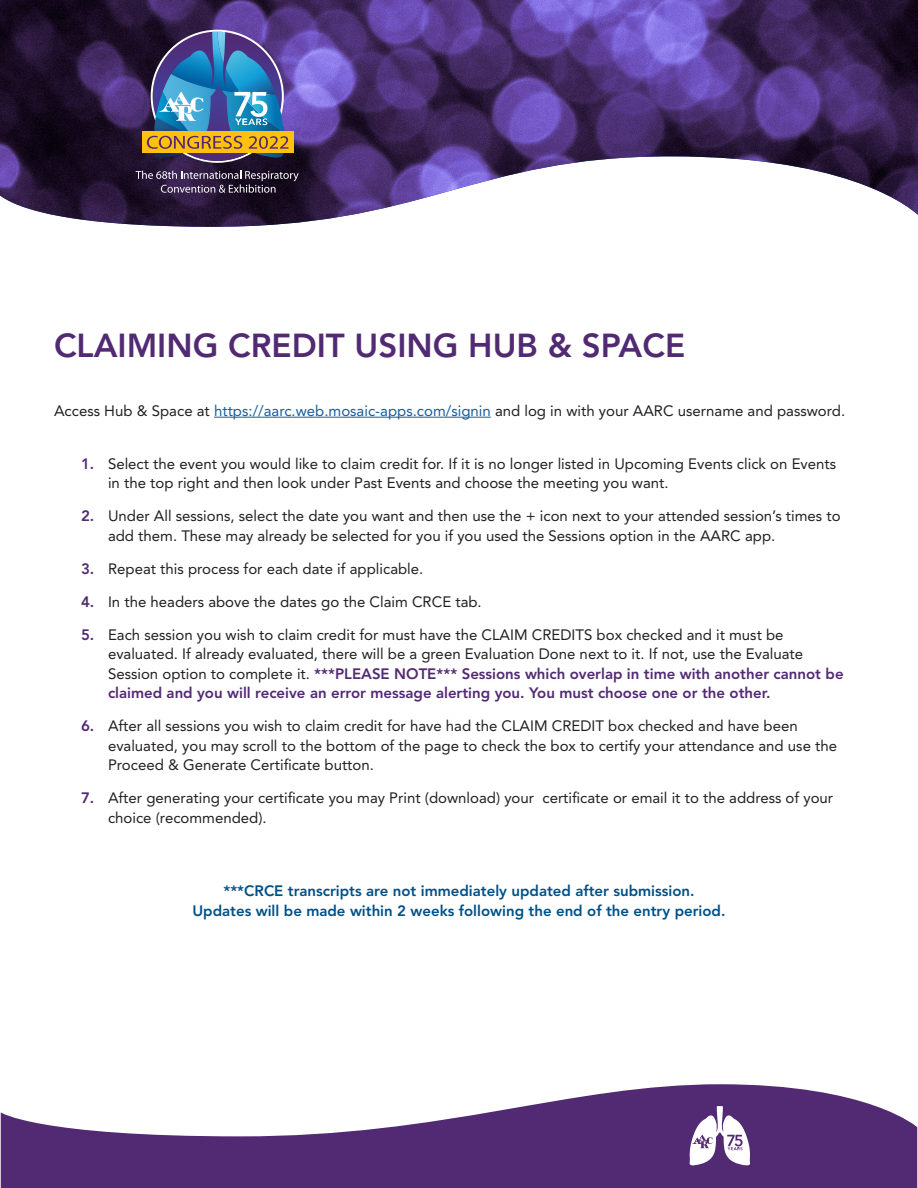
<style>
.page{position:relative;width:918px;height:1188px;background:#fff}
.page>*{position:absolute;margin:0;border:0;box-sizing:border-box;transform-origin:0 0}
.t1{font:800 33px "Avenir";color:#522a73}
.t2{font:15px/19.5px "Avenir";color:#231f20}
.BOLD_disclaimer{font:800 15px/19.5px "Avenir";color:#005087;text-align:center}
.s1{color:#175d9e}
.s2{font-weight:800;color:#522a73}
</style>
<div class="page">
<hr style="left:214px;top:417px;width:277px;height:1px;background:#175d9e">
<img style="left:0;top:0;width:918px;height:227px">
<svg style="left:136px;top:171px;width:163px;height:22px;background:#4a3d55"></svg>
<div style="left:142px;top:131px;width:152px;height:22px;background:#ffc10e"></div>
<img style="left:147px;top:30px;width:141px;height:133px">
<svg style="left:1px;top:1084px;width:916px;height:104px;fill:#522a73"></svg>
<svg style="left:689px;top:1106px;width:61px;height:60px"></svg>
<p class="t1" style="left:54px;top:326px;width:633px">CLAIMING CREDIT USING HUB &amp; SPACE</p>
<p class="t2" style="left:54px;top:401px;width:793px">Access Hub &amp; Space at <span class="s1">https://aarc.web.mosaic-apps.com/signin</span> and log in with your AARC username and password.</p>
<p class="t2" style="left:108px;top:454px;width:730px;text-indent:-27px"><span class="s2">1.</span> Select the event you would like to claim credit for. If it is no longer listed in Upcoming Events click on Events in the top right and then look under Past Events and choose the meeting you want.</p>
<p class="t2" style="left:108px;top:507px;width:734px;text-indent:-27px"><span class="s2">2.</span> Under All sessions, select the date you want and then use the + icon next to your attended session’s times to add them. These may already be selected for you if you used the Sessions option in the AARC app.</p>
<p class="t2" style="left:81px;top:559px;width:344px"><span class="s2">3.</span> Repeat this process for each date if applicable.</p>
<p class="t2" style="left:81px;top:592px;width:402px"><span class="s2">4.</span> In the headers above the dates go the Claim CRCE tab.</p>
<p class="t2" style="left:108px;top:625px;width:737px;text-indent:-27px"><span class="s2">5.</span> Each session you wish to claim credit for must have the CLAIM CREDITS box checked and it must be evaluated. If already evaluated, there will be a green Evaluation Done next to it. If not, use the Evaluate Session option to complete it. <span class="s2">***PLEASE NOTE*** Sessions which overlap in time with another cannot be claimed and you will receive an error message alerting you. You must choose one or the other.</span></p>
<p class="t2" style="left:108px;top:717px;width:731px;text-indent:-27px"><span class="s2">6.</span> After all sessions you wish to claim credit for have had the CLAIM CREDIT box checked and have been evaluated, you may scroll to the bottom of the page to check the box to certify your attendance and use the<br>Proceed &amp; Generate Certificate button.</p>
<p class="t2" style="left:108px;top:789px;width:727px;text-indent:-27px"><span class="s2">7.</span> After generating your certificate you may Print (download) your certificate or email it to the address of your choice (recommended).</p>
<p class="BOLD_disclaimer" style="left:192px;top:881px;width:535px">***CRCE transcripts are not immediately updated after submission.<br>Updates will be made within 2 weeks following the end of the entry period.</p>
</div>
